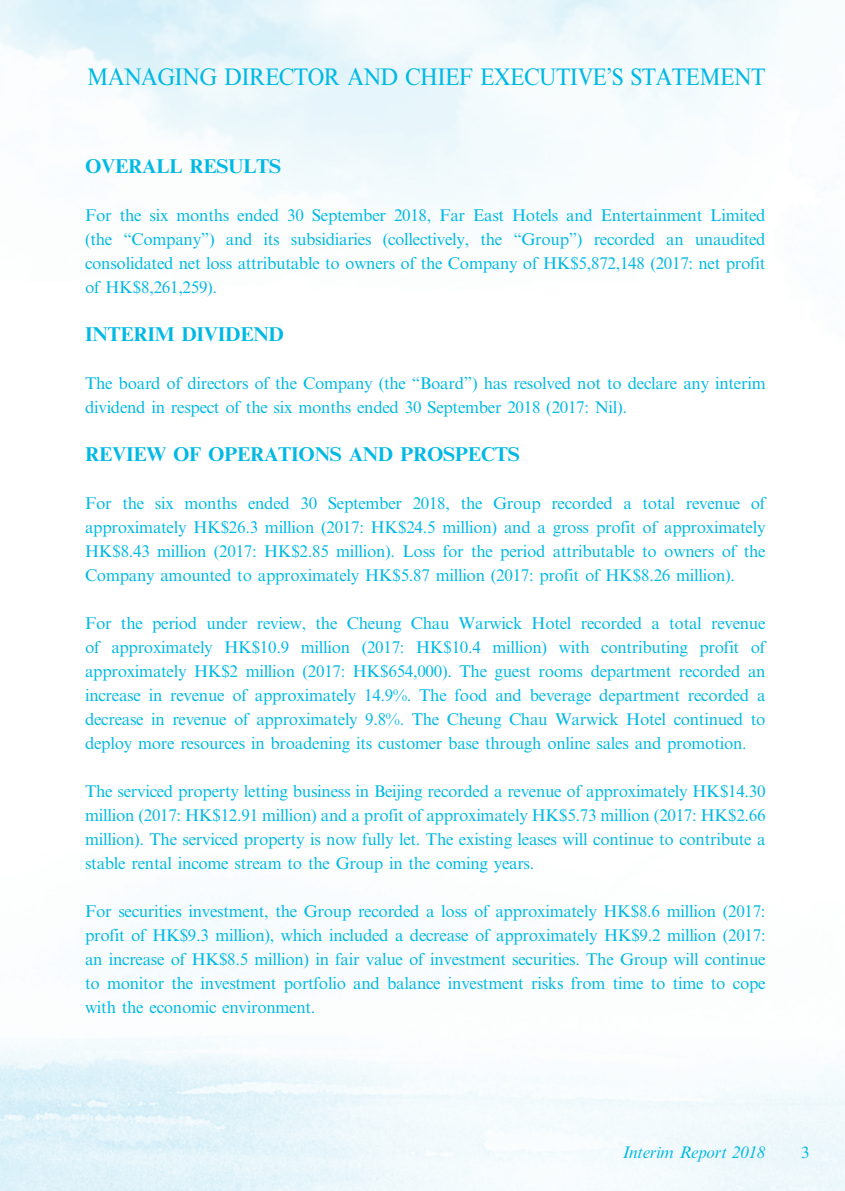
<style>
.page{position:relative;width:845px;height:1191px;background:#fff}
.page>*{position:absolute;margin:0;border:0;box-sizing:border-box;transform-origin:0 0}
.t1{font:24px "Times New Roman MT Std";letter-spacing:-.025em;color:#00b9e4;scale:.9 1}
._03_H1{font:700 20px "Times New Roman MT Std";letter-spacing:-.02em;color:#00b9e4}
._01_Body_Text{font:17px/24px "Times New Roman MT Std";letter-spacing:-.02em;color:#00b9e4;text-align:justify}
.t2{font:italic 17px "Times New Roman MT Std";letter-spacing:-.015em;color:#00b9e4}
.t3{font:17px "Times LT Std";color:#00b9e4}
</style>
<div class="page">
<h1 class="t1" style="left:87px;top:63px;width:755px">MANAGING DIRECTOR AND CHIEF EXECUTIVE’S STATEMENT</h1>
<p class="_03_H1" style="left:85px;top:153px;width:198px">OVERALL RESULTS</p>
<p class="_01_Body_Text" style="left:85px;top:203px;width:682px">For the six months ended 30 September 2018, Far East Hotels and Entertainment Limited (the “Company”) and its subsidiaries (collectively, the “Group”) recorded an unaudited consolidated net loss attributable to owners of the Company of HK$5,872,148 (2017: net profit of HK$8,261,259).</p>
<p class="_03_H1" style="left:85px;top:321px;width:200px">INTERIM DIVIDEND</p>
<p class="_01_Body_Text" style="left:85px;top:371px;width:682px">The board of directors of the Company (the “Board”) has resolved not to declare any interim dividend in respect of the six months ended 30 September 2018 (2017: Nil).</p>
<p class="_03_H1" style="left:85px;top:441px;width:436px">REVIEW OF OPERATIONS AND PROSPECTS</p>
<p class="_01_Body_Text" style="left:85px;top:491px;width:682px">For the six months ended 30 September 2018, the Group recorded a total revenue of approximately HK$26.3 million (2017: HK$24.5 million) and a gross profit of approximately HK$8.43 million (2017: HK$2.85 million). Loss for the period attributable to owners of the Company amounted to approximately HK$5.87 million (2017: profit of HK$8.26 million).</p>
<p class="_01_Body_Text" style="left:85px;top:611px;width:682px">For the period under review, the Cheung Chau Warwick Hotel recorded a total revenue of approximately HK$10.9 million (2017: HK$10.4 million) with contributing profit of approximately HK$2 million (2017: HK$654,000). The guest rooms department recorded an increase in revenue of approximately 14.9%. The food and beverage department recorded a decrease in revenue of approximately 9.8%. The Cheung Chau Warwick Hotel continued to deploy more resources in broadening its customer base through online sales and promotion.</p>
<p class="_01_Body_Text" style="left:85px;top:779px;width:682px">The serviced property letting business in Beijing recorded a revenue of approximately HK$14.30 million (2017: HK$12.91 million) and a profit of approximately HK$5.73 million (2017: HK$2.66 million). The serviced property is now fully let. The existing leases will continue to contribute a stable rental income stream to the Group in the coming years.</p>
<p class="_01_Body_Text" style="left:85px;top:899px;width:682px">For securities investment, the Group recorded a loss of approximately HK$8.6 million (2017: profit of HK$9.3 million), which included a decrease of approximately HK$9.2 million (2017: an increase of HK$8.5 million) in fair value of investment securities. The Group will continue to monitor the investment portfolio and balance investment risks from time to time to cope with the economic environment.</p>
<p class="t2" style="left:623px;top:1142px;width:144px">Interim Report 2018</p>
<p class="t3" style="left:801px;top:1142px;width:10px">3</p>
</div>
